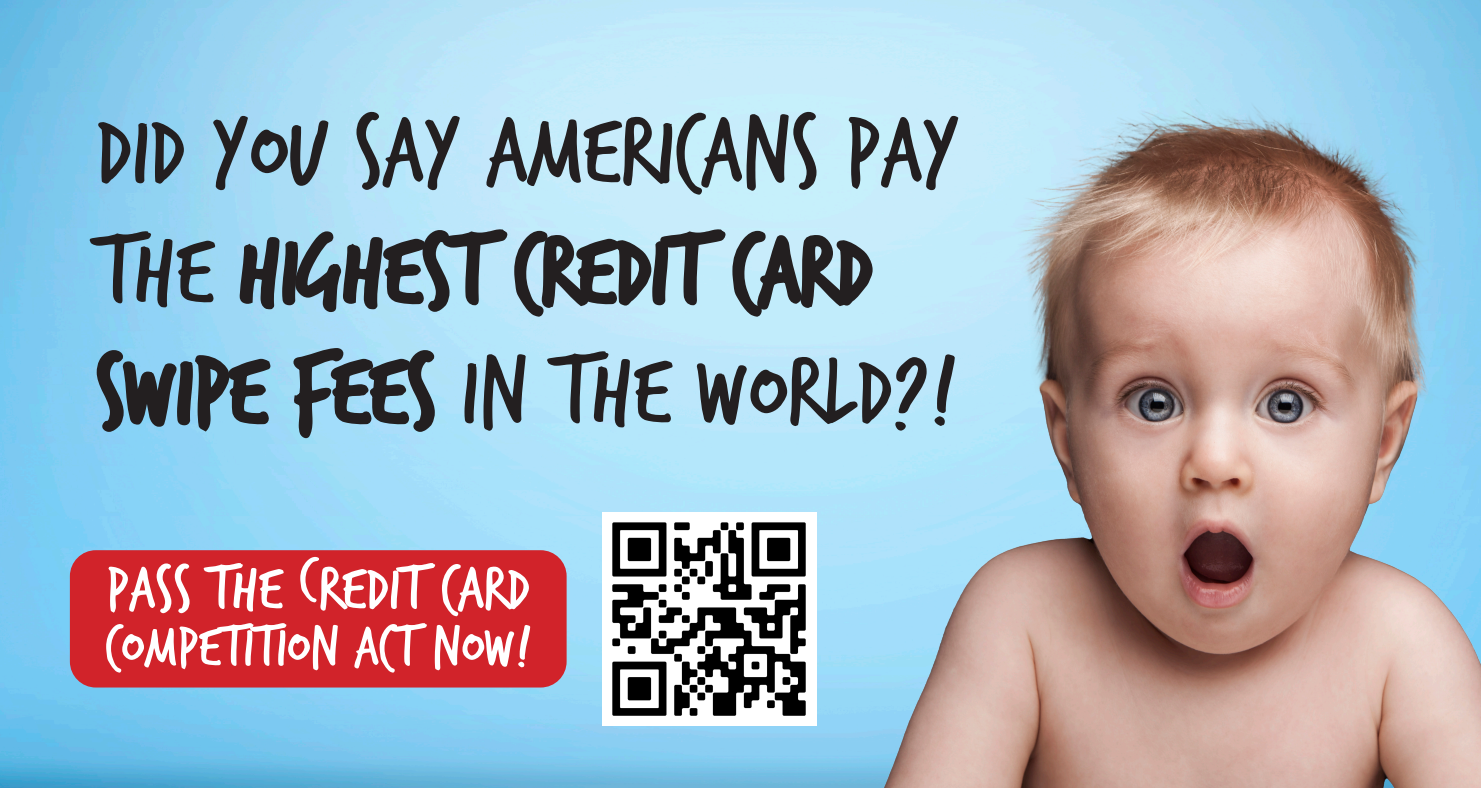
<style>
.page{position:relative;width:1481px;height:788px;background:#fff}
.page>*{position:absolute;margin:0;border:0;box-sizing:border-box;transform-origin:0 0}
.t1{font:102.81px/120px "Trash Hand";color:#231f20}
.t2{font:65.54px "Trash Hand";color:#fff}
.t3{font:60.99px "Trash Hand";color:#fff}
</style>
<div class="page">
<img style="left:0;top:0;width:1480px;height:788px">
<div style="left:70px;top:550px;width:496px;height:137px;background:#d1232a;border-radius:26px"></div>
<img style="left:823px;top:98px;width:657px;height:690px">
<img style="left:602px;top:512px;width:214px;height:213px">
<p class="t1" style="left:96px;top:95px;width:864px">DID YOU SAY AMERICANS PAY<br>THE HIGHEST CREDIT CARD<br>SWIPE FEES IN THE WORLD?!</p>
<p class="t2" style="left:106px;top:556px;width:425px">PASS THE <sup>C</sup>REDIT CARD</p>
<p class="t3" style="left:105px;top:616px;width:428px">COMPETITION ACT NOW!</p>
</div>
